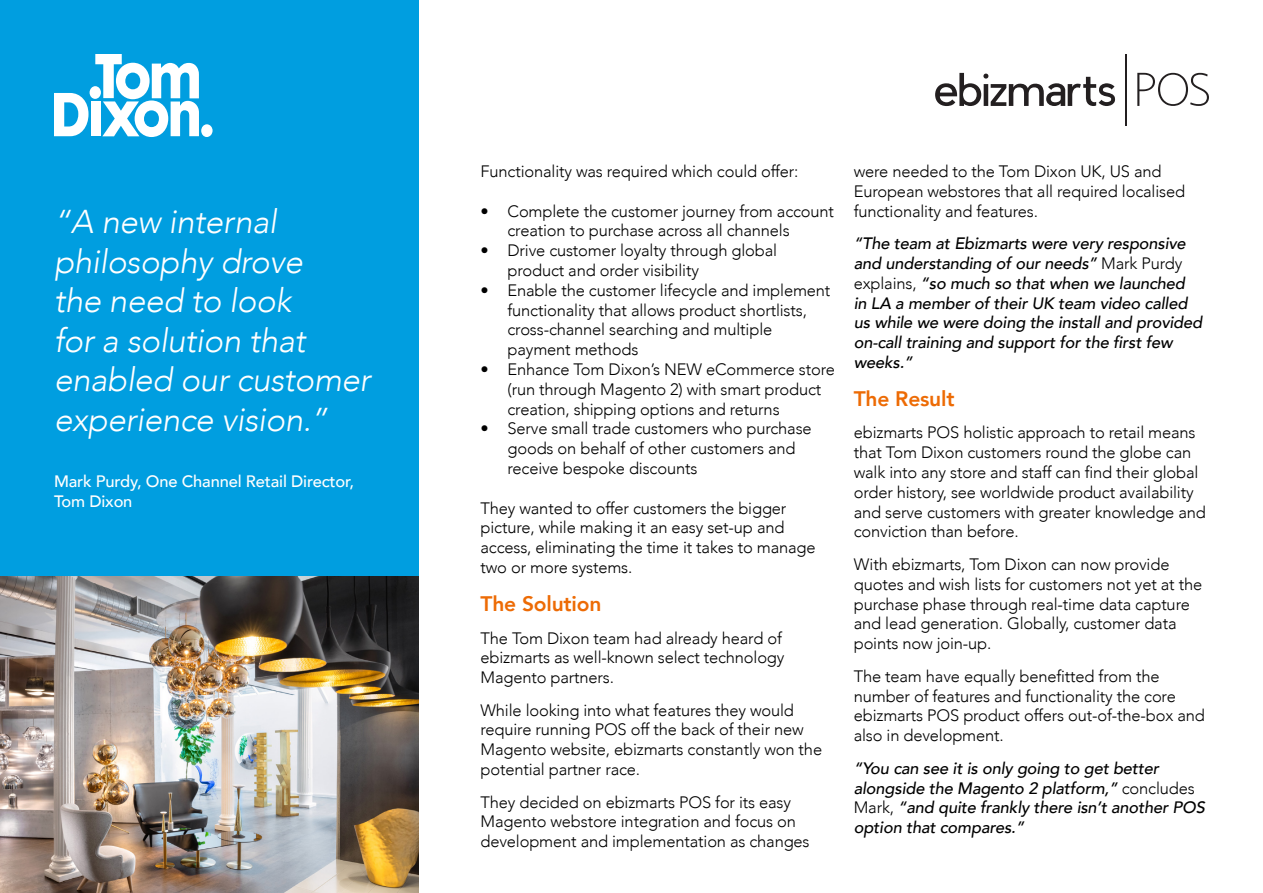
<style>
.page{position:relative;width:1263px;height:893px;background:#fff}
.page>*{position:absolute;margin:0;border:0;box-sizing:border-box;transform-origin:0 0}
.SUBHEADBODY{font:italic 300 33px/39.6px "Avenir";letter-spacing:-.01em;color:#fff}
.SUBHEADBODY-2{font:800 21px "Avenir";letter-spacing:-.01em;color:#ed6b05}
.BODYCOPY{font:300 16.5px/19.8px "Avenir";letter-spacing:-.01em;color:#000}
.BODYCOPY-2{font:italic 500 16.5px/19.8px "Avenir";letter-spacing:-.01em;color:#000}
.SUBHEADBODY-3{font:500 16.5px/19.8px "Avenir";letter-spacing:-.01em;color:#fff}
.s1{font-weight:300;font-style:normal}
</style>
<div class="page">
<div style="left:0;top:0;width:418px;height:893px;background:#009ee0"></div>
<img style="left:0;top:576px;width:418px;height:317px">
<svg style="left:54px;top:93px;width:35px;height:43px"></svg>
<div style="left:91px;top:102px;width:9px;height:34px;background:#fff"></div>
<div style="left:90px;top:86px;width:11px;height:13px;background:#fff;border-radius:50%"></div>
<div style="left:201px;top:124px;width:12px;height:13px;background:#fff;border-radius:50%"></div>
<svg style="left:95px;top:54px;width:104px;height:83px"></svg>
<hr style="left:1125px;top:54px;width:2px;height:71px;background:#231f20">
<svg style="left:935px;top:73px;width:180px;height:33px"></svg>
<svg style="left:1137px;top:73px;width:72px;height:33px"></svg>
<p class="SUBHEADBODY" style="left:54px;top:202px;width:318px">“A new internal philosophy drove<br>the need to look<br>for a solution that enabled our customer experience vision.”</p>
<p class="SUBHEADBODY-3" style="left:54px;top:470px;width:302px">Mark Purdy, One Channel Retail Director,<br>Tom Dixon</p>
<p class="BODYCOPY" style="left:480px;top:161px;width:320px">Functionality was required which could offer:</p>
<p class="BODYCOPY" style="left:507px;top:201px;width:328px;text-indent:-27px">• Complete the customer journey from account creation to purchase across all channels</p>
<p class="BODYCOPY" style="left:507px;top:241px;width:271px;text-indent:-27px">• Drive customer loyalty through global product and order visibility</p>
<p class="BODYCOPY" style="left:507px;top:280px;width:324px;text-indent:-27px">• Enable the customer lifecycle and implement functionality that allows product shortlists, cross-channel searching and multiple payment methods</p>
<p class="BODYCOPY" style="left:507px;top:359px;width:329px;text-indent:-27px">• Enhance Tom Dixon’s NEW eCommerce store (run through Magento 2) with smart product creation, shipping options and returns</p>
<p class="BODYCOPY" style="left:507px;top:419px;width:306px;text-indent:-27px">• Serve small trade customers who purchase goods on behalf of other customers and receive bespoke discounts</p>
<p class="BODYCOPY" style="left:480px;top:498px;width:337px">They wanted to offer customers the bigger picture, while making it an easy set-up and access, eliminating the time it takes to manage two or more systems.</p>
<p class="SUBHEADBODY-2" style="left:480px;top:587px;width:122px">The Solution</p>
<p class="BODYCOPY" style="left:480px;top:628px;width:305px">The Tom Dixon team had already heard of ebizmarts as well-known select technology<br>Magento partners.</p>
<p class="BODYCOPY" style="left:480px;top:700px;width:343px">While looking into what features they would require running POS off the back of their new Magento website, ebizmarts constantly won the potential partner race.</p>
<p class="BODYCOPY" style="left:480px;top:792px;width:331px">They decided on ebizmarts POS for its easy<br>Magento webstore integration and focus on development and implementation as changes</p>
<p class="BODYCOPY" style="left:854px;top:161px;width:333px">were needed to the Tom Dixon UK, US and<br>European webstores that all required localised functionality and features.</p>
<p class="BODYCOPY-2" style="left:854px;top:234px;width:350px">“The team at Ebizmarts were very responsive and understanding of our needs” <span class="s1">Mark Purdy explains,</span> “so much so that when we launched<br>in LA a member of their UK team video called us while we were doing the install and provided on-call training and support for the first few weeks.”</p>
<p class="SUBHEADBODY-2" style="left:854px;top:382px;width:102px">The Result</p>
<p class="BODYCOPY" style="left:854px;top:423px;width:354px">ebizmarts POS holistic approach to retail means that Tom Dixon customers round the globe can walk into any store and staff can find their global order history, see worldwide product availability and serve customers with greater knowledge and conviction than before.</p>
<p class="BODYCOPY" style="left:854px;top:554px;width:350px">With ebizmarts, Tom Dixon can now provide quotes and wish lists for customers not yet at the purchase phase through real-time data capture and lead generation. Globally, customer data points now join-up.</p>
<p class="BODYCOPY" style="left:854px;top:666px;width:353px">The team have equally benefitted from the number of features and functionality the core ebizmarts POS product offers out-of-the-box and also in development.</p>
<p class="BODYCOPY-2" style="left:854px;top:758px;width:353px">“You can see it is only going to get better alongside the Magento 2 platform,” <span class="s1">concludes Mark,</span> “and quite frankly there isn’t another POS option that compares.”</p>
</div>
